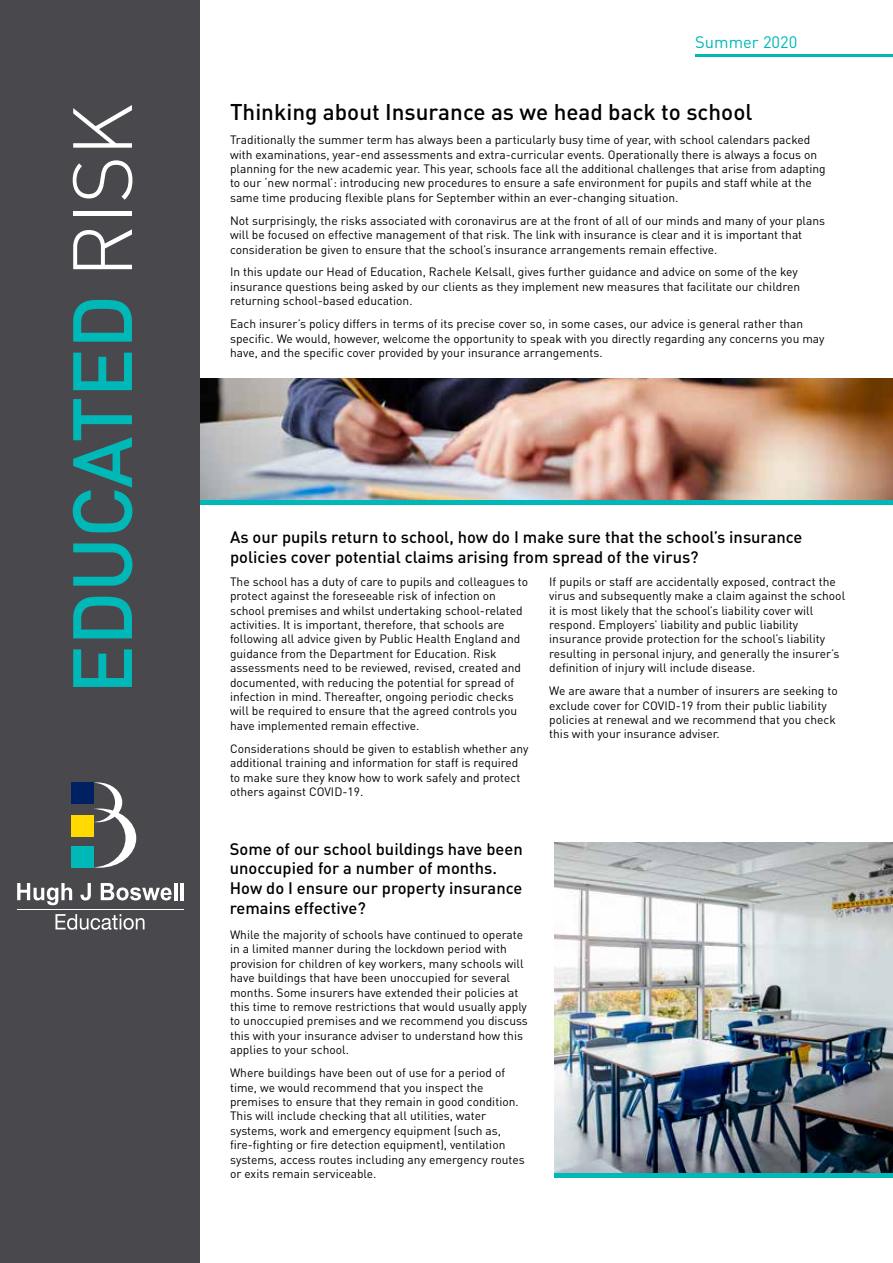
<style>
.page{position:relative;width:893px;height:1263px;background:#fff}
.page>*{position:absolute;margin:0;border:0;box-sizing:border-box;transform-origin:0 0}
.t1{font:500 82.5px "DIN Pro";letter-spacing:-.015em;color:#00b8b8}
.t2{font:500 22.5px "DIN Pro";color:#000}
.t3{font:500 16.5px/19.8px "DIN Pro";color:#000}
.t4{font:16.5px "DIN Pro";color:#00b8b8}
.t5{font:12px/14.4px "DIN Pro";color:#000}
.s1{font-weight:300;color:#fff}
</style>
<div class="page">
<img style="left:200px;top:378px;width:693px;height:122px">
<hr style="left:200px;top:500px;width:693px;height:4px;background:#00b8b8">
<hr style="left:695px;top:54px;width:198px;height:2px;background:#00b8b8">
<div style="left:0;top:0;width:200px;height:1263px;background:#49484c"></div>
<svg style="left:17px;top:883px;width:55px;height:22px"></svg>
<svg style="left:80px;top:883px;width:11px;height:17px"></svg>
<svg style="left:101px;top:883px;width:71px;height:17px"></svg>
<hr style="left:174px;top:883px;width:3px;height:17px;background:#fff">
<hr style="left:180px;top:883px;width:4px;height:17px;background:#fff">
<svg style="left:93px;top:782px;width:43px;height:86px"></svg>
<div style="left:72px;top:846px;width:22px;height:21px;background:#00b8b8"></div>
<div style="left:72px;top:782px;width:22px;height:22px;background:#002161"></div>
<div style="left:72px;top:815px;width:22px;height:22px;background:#ffd900"></div>
<svg style="left:55px;top:914px;width:90px;height:16px"></svg>
<hr style="left:17px;top:909px;width:167px;height:1px;background:#fff">
<img style="left:555px;top:842px;width:338px;height:332px">
<hr style="left:555px;top:1174px;width:338px;height:4px;background:#00b8b8">
<h1 class="t1" style="left:46px;top:695px;width:593px;rotate:-90deg">EDUCATED <span class="s1">RISK</span></h1>
<h3 class="t4" style="left:695px;top:31px;width:104px">Summer 2020</h3>
<h2 class="t2" style="left:230px;top:97px;width:524px">Thinking about Insurance as we head back to school</h2>
<p class="t5" style="left:230px;top:132px;width:597px">Traditionally the summer term has always been a particularly busy time of year, with school calendars packed with examinations, year-end assessments and extra-curricular events. Operationally there is always a focus on planning for the new academic year. This year, schools face all the additional challenges that arise from adapting to our ‘new normal’: introducing new procedures to ensure a safe environment for pupils and staff while at the same time producing flexible plans for September within an ever-changing situation.</p>
<p class="t5" style="left:230px;top:213px;width:597px">Not surprisingly, the risks associated with coronavirus are at the front of all of our minds and many of your plans will be focused on effective management of that risk. The link with insurance is clear and it is important that consideration be given to ensure that the school’s insurance arrangements remain effective.</p>
<p class="t5" style="left:230px;top:264px;width:572px">In this update our Head of Education, Rachele Kelsall, gives further guidance and advice on some of the key insurance questions being asked by our clients as they implement new measures that facilitate our children returning school-based education.</p>
<p class="t5" style="left:230px;top:316px;width:596px">Each insurer’s policy differs in terms of its precise cover so, in some cases, our advice is general rather than specific. We would, however, welcome the opportunity to speak with you directly regarding any concerns you may have, and the specific cover provided by your insurance arrangements.</p>
<h3 class="t3" style="left:230px;top:527px;width:574px">As our pupils return to school, how do I make sure that the school’s insurance policies cover potential claims arising from spread of the virus?</h3>
<p class="t5" style="left:230px;top:574px;width:300px">The school has a duty of care to pupils and colleagues to protect against the foreseeable risk of infection on school premises and whilst undertaking school-related activities. It is important, therefore, that schools are following all advice given by Public Health England and guidance from the Department for Education. Risk assessments need to be reviewed, revised, created and documented, with reducing the potential for spread of infection in mind. Thereafter, ongoing periodic checks will be required to ensure that the agreed controls you have implemented remain effective.</p>
<p class="t5" style="left:230px;top:741px;width:300px">Considerations should be given to establish whether any additional training and information for staff is required to make sure they know how to work safely and protect others against COVID-19.</p>
<h3 class="t3" style="left:230px;top:838px;width:294px">Some of our school buildings have been unoccupied for a number of months.<br>How do I ensure our property insurance remains effective?</h3>
<p class="t5" style="left:230px;top:927px;width:299px">While the majority of schools have continued to operate in a limited manner during the lockdown period with provision for children of key workers, many schools will have buildings that have been unoccupied for several months. Some insurers have extended their policies at this time to remove restrictions that would usually apply to unoccupied premises and we recommend you discuss this with your insurance adviser to understand how this applies to your school.</p>
<p class="t5" style="left:230px;top:1065px;width:296px">Where buildings have been out of use for a period of time, we would recommend that you inspect the premises to ensure that they remain in good condition.<br>This will include checking that all utilities, water systems, work and emergency equipment (such as, fire-fighting or fire detection equipment), ventilation systems, access routes including any emergency routes or exits remain serviceable.</p>
<p class="t5" style="left:549px;top:574px;width:297px">If pupils or staff are accidentally exposed, contract the virus and subsequently make a claim against the school it is most likely that the school’s liability cover will respond. Employers’ liability and public liability insurance provide protection for the school’s liability resulting in personal injury, and generally the insurer’s definition of injury will include disease.</p>
<p class="t5" style="left:549px;top:683px;width:290px">We are aware that a number of insurers are seeking to exclude cover for COVID-19 from their public liability policies at renewal and we recommend that you check this with your insurance adviser.</p>
</div>
